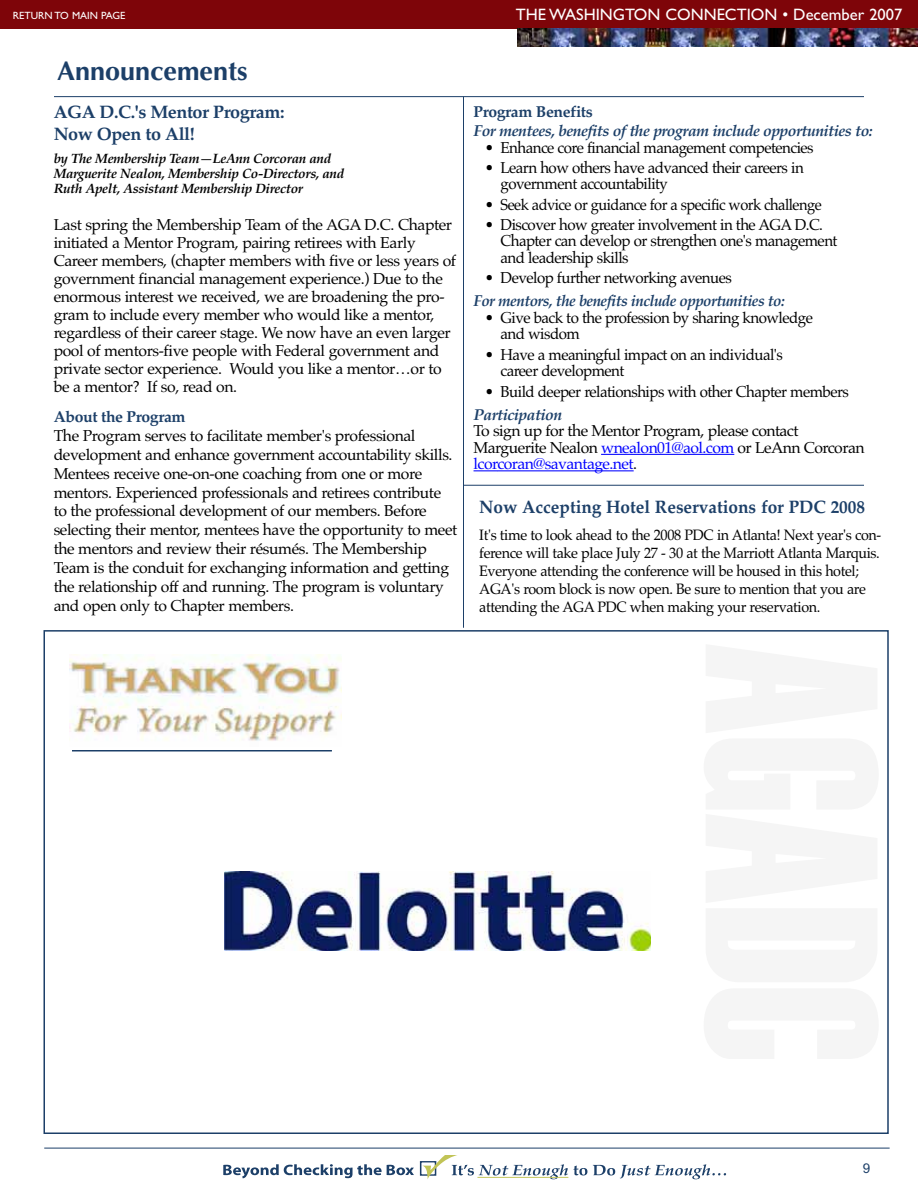
<style>
.page{position:relative;width:918px;height:1188px;background:#fff}
.page>*{position:absolute;margin:0;border:0;box-sizing:border-box;transform-origin:0 0}
.t1{font:700 27px "Optima";color:#1c3f68}
.t2{font:700 18px "Palatino";color:#1c3f68;scale:.96 1}
.t3{font:700 18px/21.9px "Palatino";letter-spacing:-.025em;color:#1c3f68}
.t4{font:16.5px "Gill Sans";color:#fff}
.t5{font:15.75px/18px "Palatino";letter-spacing:-.025em;color:#000}
.t6{font:15.75px/16.5px "Palatino";letter-spacing:-.025em;color:#000;scale:.96 1}
.t7{font:italic 700 15.75px "Palatino";letter-spacing:-.035em;color:#1c3f68}
.t8{font:italic 700 15.75px "Palatino";letter-spacing:-.035em;color:#1c3f68;scale:.96 1}
.t9{font:700 15.75px "Palatino";letter-spacing:-.025em;color:#1c3f68}
.t10{font:15px/18px "Palatino";letter-spacing:-.025em;color:#000;scale:.96 1}
.t11{font:italic 700 13.5px/15px "Palatino";letter-spacing:-.025em;color:#000}
.t12{font:13.5px "Arial";color:#1c3f68}
.t13{font:10.5px "Gill Sans";color:#fff}
.s1{color:#00f}
</style>
<div class="page">
<svg style="left:223px;top:1164px;width:191px;height:14px"></svg>
<svg style="left:593px;top:1164px;width:133px;height:15px"></svg>
<div style="left:420px;top:1161px;width:16px;height:15px;border:1px solid #1c3f68"></div>
<svg style="left:422px;top:1155px;width:165px;height:24px"></svg>
<hr style="left:477px;top:1177px;width:91px;height:1px;background:#c1c456">
<hr style="left:44px;top:1148px;width:846px;height:1px;background:#1c3f68">
<div style="left:0;top:0;width:918px;height:28px;background:#7e0509"></div>
<img style="left:517px;top:28px;width:401px;height:19px">
<hr style="left:463px;top:97px;width:1px;height:531px;background:#1c3f68">
<hr style="left:54px;top:96px;width:810px;height:1px;background:#1c3f68">
<hr style="left:601px;top:454px;width:133px;height:1px;background:#00f">
<svg style="left:474px;top:470px;width:23px;height:1px"></svg>
<hr style="left:497px;top:470px;width:137px;height:1px;background:#00f">
<svg style="left:43px;top:630px;width:846px;height:504px"></svg>
<img style="left:225px;top:871px;width:426px;height:79px">
<hr style="left:463px;top:485px;width:401px;height:1px;background:#1c3f68">
<p class="t13" style="left:13px;top:12px;width:114px">RETURN TO MAIN PAGE</p>
<p class="t4" style="left:516px;top:9px;width:388px">THE WASHINGTON CONNECTION • December 2007</p>
<h1 class="t1" style="left:57px;top:60px;width:192px">Announcements</h1>
<p class="t3" style="left:54px;top:103px;width:232px">AGA D.C.'s Mentor Program:<br>Now Open to All!</p>
<p class="t11" style="left:54px;top:153px;width:292px">by The Membership Team—LeAnn Corcoran and<br>Marguerite Nealon, Membership Co-Directors, and<br>Ruth Apelt, Assistant Membership Director</p>
<p class="t5" style="left:54px;top:218px;width:404px">Last spring the Membership Team of the AGA D.C. Chapter initiated a Mentor Program, pairing retirees with Early Career members, (chapter members with five or less years of government financial management experience.) Due to the enormous interest we received, we are broadening the pro&shy;gram to include every member who would like a mentor, regardless of their career stage. We now have an even larger pool of mentors-five people with Federal government and private sector experience. Would you like a mentor…or to be a mentor? If so, read on.</p>
<p class="t9" style="left:54px;top:411px;width:133px">About the Program</p>
<p class="t5" style="left:54px;top:428px;width:405px;line-height:18.9px">The Program serves to facilitate member's professional development and enhance government accountability skills.<br>Mentees receive one-on-one coaching from one or more mentors. Experienced professionals and retirees contribute to the professional development of our members. Before selecting their mentor, mentees have the opportunity to meet the mentors and review their résumés. The Membership Team is the conduit for exchanging information and getting the relationship off and running. The program is voluntary and open only to Chapter members.</p>
<p class="t9" style="left:474px;top:105px;width:121px">Program Benefits</p>
<p class="t7" style="left:474px;top:125px;width:401px">For mentees, benefits of the program include opportunities to:</p>
<p class="t6" style="left:485px;top:141px;width:344px">• Enhance core financial management competencies</p>
<p class="t6" style="left:501px;top:161px;width:317px;text-indent:-16px">• Learn how others have advanced their careers in government accountability</p>
<p class="t6" style="left:485px;top:198px;width:352px">• Seek advice or guidance for a specific work challenge</p>
<p class="t6" style="left:501px;top:218px;width:353px;text-indent:-16px">• Discover how greater involvement in the AGA D.C.<br>Chapter can develop or strengthen one's management and leadership skills</p>
<p class="t6" style="left:485px;top:271px;width:259px">• Develop further networking avenues</p>
<p class="t8" style="left:474px;top:295px;width:326px">For mentors, the benefits include opportunities to:</p>
<p class="t6" style="left:501px;top:311px;width:327px;text-indent:-16px">• Give back to the profession by sharing knowledge and wisdom</p>
<p class="t6" style="left:501px;top:348px;width:296px;text-indent:-16px">• Have a meaningful impact on an individual's career development</p>
<p class="t6" style="left:485px;top:385px;width:381px">• Build deeper relationships with other Chapter members</p>
<p class="t7" style="left:474px;top:408px;width:90px">Participation</p>
<p class="t5" style="left:474px;top:424px;width:392px;line-height:16.5px">To sign up for the Mentor Program, please contact<br>Marguerite Nealon <span class="s1">wnealon01@aol.com</span> or LeAnn Corcoran <span class="s1">lcorcoran@savantage.net</span>.</p>
<p class="t2" style="left:479px;top:500px;width:403px">Now Accepting Hotel Reservations for PDC 2008</p>
<p class="t10" style="left:479px;top:528px;width:420px">It's time to look ahead to the 2008 PDC in Atlanta! Next year's con&shy;ference will take place July 27 - 30 at the Marriott Atlanta Marquis.<br>Everyone attending the conference will be housed in this hotel; AGA's room block is now open. Be sure to mention that you are attending the AGA PDC when making your reservation.</p>
<p class="t12" style="left:863px;top:1163px;width:9px">9</p>
</div>
